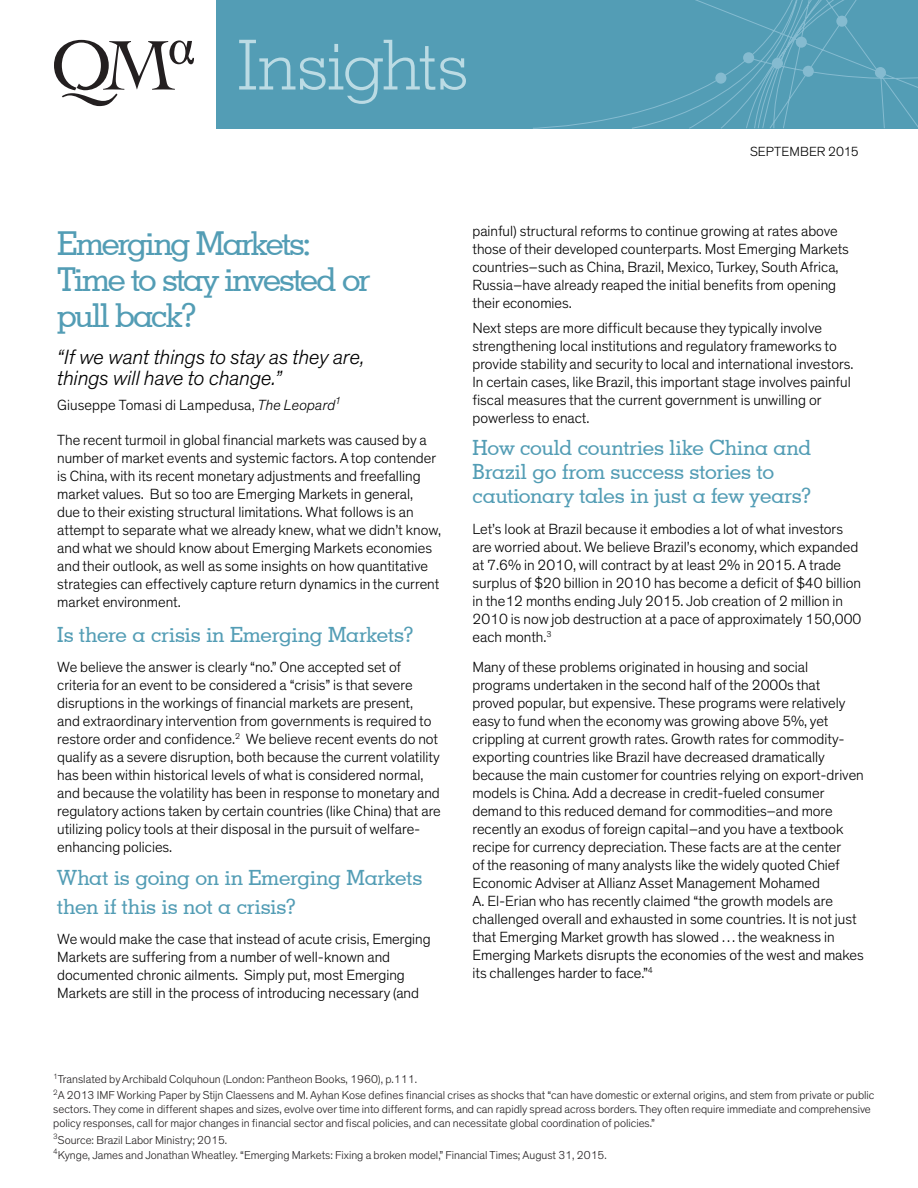
<style>
.page{position:relative;width:918px;height:1188px;background:#fff}
.page>*{position:absolute;margin:0;border:0;box-sizing:border-box;transform-origin:0 0}
.t1{font:300 69.15px "Geometric Slab 703 BT";letter-spacing:-.025em;color:#bbdbe4}
.t2{font:500 33px "Geometric Slab 703 BT";letter-spacing:-.06em;color:#539db5}
.Heading{font:500 21px/24px "Geometric Slab 703 BT";letter-spacing:-.005em;color:#539db5}
.Intro{font:italic 300 21px/21px "Theinhardt";letter-spacing:-.005em;color:#000}
.t3{font:18px "Minion Pro";color:#231f20}
.BodyText{font:300 15px/18px "Theinhardt";color:#000}
.Heading-2{font:300 15px/18px "Theinhardt";color:#000}
.Intro-2{font:300 15px "Theinhardt";letter-spacing:.005em;color:#000}
.Chart_disclosure{font:300 13.5px "Theinhardt";color:#000}
.t4{font:300 11.7px/14.1px "Theinhardt";color:#231f20}
.s1{font-style:italic}
</style>
<div class="page">
<div style="left:216px;top:0;width:702px;height:129px;background:#539db5"></div>
<svg style="left:533px;top:0;width:385px;height:129px"></svg>
<div style="left:875px;top:67px;width:11px;height:11px;background:#85bbd0;border-radius:50%"></div>
<div style="left:836px;top:16px;width:11px;height:11px;background:#85bbd0;border-radius:50%"></div>
<div style="left:796px;top:37px;width:11px;height:11px;background:#85bbd0;border-radius:50%"></div>
<div style="left:803px;top:66px;width:11px;height:11px;background:#85bbd0;border-radius:50%"></div>
<div style="left:772px;top:58px;width:11px;height:11px;background:#85bbd0;border-radius:50%"></div>
<div style="left:743px;top:52px;width:11px;height:11px;background:#85bbd0;border-radius:50%"></div>
<div style="left:715px;top:73px;width:11px;height:11px;background:#85bbd0;border-radius:50%"></div>
<svg style="left:54px;top:40px;width:140px;height:66px"></svg>
<p class="t1" style="left:238px;top:23px;width:233px">Insights</p>
<p class="Chart_disclosure" style="left:750px;top:144px;width:110px">SEPTEMBER 2015</p>
<p class="t2" style="left:57px;top:223px;width:255px">Emerging Markets:</p>
<p class="t2" style="left:57px;top:259px;width:314px">Time to stay invested or</p>
<p class="t2" style="left:57px;top:295px;width:142px">pull back?</p>
<p class="Intro" style="left:57px;top:346px;width:309px">“If we want things to stay as they are, things will have to change.”</p>
<p class="Intro-2" style="left:57px;top:396px;width:285px">Giuseppe Tomasi di Lampedusa, <span class="s1">The Leopard</span><sup>1</sup></p>
<p class="BodyText" style="left:57px;top:432px;width:385px">The recent turmoil in global financial markets was caused by a number of market events and systemic factors. A top contender is China, with its recent monetary adjustments and freefalling market values. But so too are Emerging Markets in general,<br>due to their existing structural limitations. What follows is an attempt to separate what we already knew, what we didn’t know, and what we should know about Emerging Markets economies and their outlook, as well as some insights on how quantitative strategies can effectively capture return dynamics in the current market environment.</p>
<p class="Heading" style="left:57px;top:622px;width:358px">Is there a crisis in Emerging Markets?</p>
<p class="BodyText" style="left:57px;top:658px;width:385px">We believe the answer is clearly “no.” One accepted set of criteria for an event to be considered a “crisis” is that severe disruptions in the workings of financial markets are present,<br>and extraordinary intervention from governments is required to restore order and confidence.<sup>2</sup> We believe recent events do not qualify as a severe disruption, both because the current volatility has been within historical levels of what is considered normal, and because the volatility has been in response to monetary and regulatory actions taken by certain countries (like China) that are utilizing policy tools at their disposal in the pursuit of welfare&shy;enhancing policies.</p>
<p class="Heading" style="left:57px;top:863px;width:367px;line-height:28.5px">What is going on in Emerging Markets then if this is not a crisis?</p>
<p class="BodyText" style="left:57px;top:930px;width:375px">We would make the case that instead of acute crisis, Emerging Markets are suffering from a number of well-known and documented chronic ailments. Simply put, most Emerging Markets are still in the process of introducing necessary (and</p>
<p class="BodyText" style="left:472px;top:222px;width:378px">painful) structural reforms to continue growing at rates above those of their developed counterparts. Most Emerging Markets countries–such as China, Brazil, Mexico, Turkey, South Africa, Russia–have already reaped the initial benefits from opening their economies.</p>
<p class="BodyText" style="left:472px;top:319px;width:383px">Next steps are more difficult because they typically involve strengthening local institutions and regulatory frameworks to provide stability and security to local and international investors.<br>In certain cases, like Brazil, this important stage involves painful fiscal measures that the current government is unwilling or powerless to enact.</p>
<p class="Heading" style="left:472px;top:435px;width:341px">How could countries like China and<br>Brazil go from success stories to cautionary tales in just a few years?</p>
<p class="Heading-2" style="left:472px;top:520px;width:390px">Let’s look at Brazil because it embodies a lot of what investors are worried about. We believe Brazil’s economy, which expanded at 7.6% in 2010, will contract by at least 2% in 2015. A trade surplus of $20 billion in 2010 has become a deficit of $40 billion in the12 months ending July 2015. Job creation of 2 million in 2010 is now job destruction at a pace of approximately 150,000 each month.<sup>3</sup></p>
<p class="BodyText" style="left:472px;top:658px;width:393px">Many of these problems originated in housing and social programs undertaken in the second half of the 2000s that proved popular, but expensive. These programs were relatively easy to fund when the economy was growing above 5%, yet crippling at current growth rates. Growth rates for commodity&shy;exporting countries like Brazil have decreased dramatically because the main customer for countries relying on export-driven models is China. Add a decrease in credit-fueled consumer demand to this reduced demand for commodities–and more recently an exodus of foreign capital–and you have a textbook recipe for currency depreciation. These facts are at the center<br>of the reasoning of many analysts like the widely quoted Chief Economic Adviser at Allianz Asset Management Mohamed<br>A. El-Erian who has recently claimed “the growth models are challenged overall and exhausted in some countries. It is not just that Emerging Market growth has slowed … the weakness in Emerging Markets disrupts the economies of the west and makes its challenges harder to face.”<sup>4</sup></p>
<p class="t4" style="left:53px;top:1072px;width:365px"><sup>1</sup>Translated by Archibald Colquhoun (London: Pantheon Books, 1960), p.111.</p>
<p class="t4" style="left:53px;top:1089px;width:823px"><sup>2</sup>A 2013 IMF Working Paper by Stijn Claessens and M. Ayhan Kose defines financial crises as shocks that “can have domestic or external origins, and stem from private or public sectors. They come in different shapes and sizes, evolve over time into different forms, and can rapidly spread across borders. They often require immediate and comprehensive policy responses, call for major changes in financial sector and fiscal policies, and can necessitate global coordination of policies.”</p>
<p class="t4" style="left:53px;top:1133px;width:175px"><sup>3</sup>Source: Brazil Labor Ministry; 2015.</p>
<p class="t4" style="left:53px;top:1148px;width:555px"><sup>4</sup>Kynge, James and Jonathan Wheatley. “Emerging Markets: Fixing a broken model,” Financial Times; August 31, 2015.</p>
<p class="t3" style="left:57px;top:1103px;width:10px">1</p>
<p class="t3" style="left:57px;top:1124px;width:10px">2</p>
</div>
